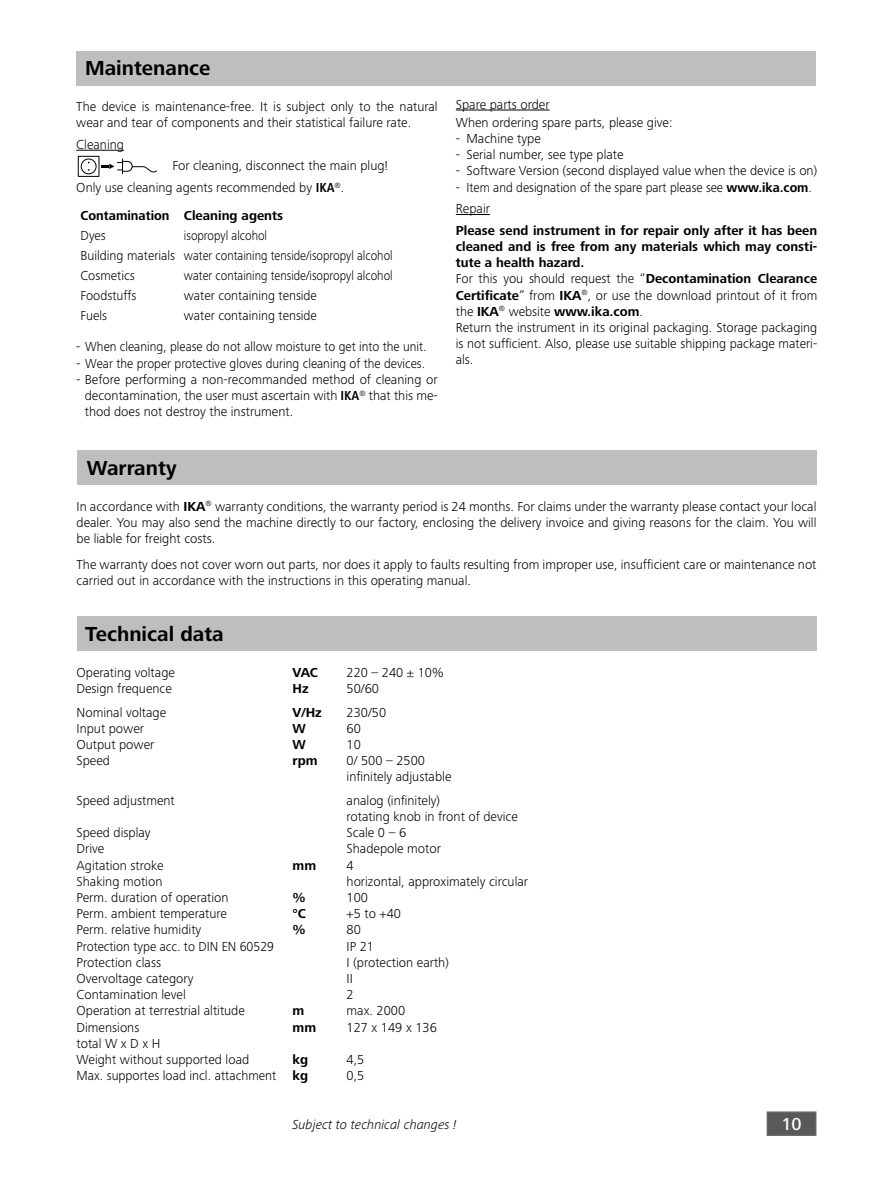
<style>
.page{position:relative;width:893px;height:1187px;background:#fff}
.page>*{position:absolute;margin:0;border:0;box-sizing:border-box;transform-origin:0 0}
.t1{font:700 21px "Frutiger Next IKA";color:#000}
.t2{font:500 18px "Frutiger Next IKA";color:#fff}
.t3{font:300 13.5px/16.2px "Frutiger Next IKA";color:#000}
.t4{font:300 13.5px/20px "Frutiger Next IKA";color:#000;scale:.9 1}
.t5{font:700 13.5px "Frutiger Next IKA";color:#000}
.t6{font:300 13.5px "Frutiger Next IKA";color:#000;scale:.96 1}
.t7{font:italic 300 13.5px "Frutiger Next IKA";color:#000}
.s1{font-weight:700;font-stretch:condensed}
.s2{font-weight:700}
</style>
<div class="page">
<div style="left:767px;top:1111px;width:49px;height:24px;background:#58595b;border:2px solid #666"></div>
<div style="left:77px;top:451px;width:739px;height:34px;background:#bcbec0"></div>
<div style="left:76px;top:51px;width:740px;height:34px;background:#bcbec0"></div>
<hr style="left:76px;top:150px;width:48px;height:1px;background:#000">
<hr style="left:456px;top:110px;width:94px;height:1px;background:#000">
<hr style="left:456px;top:214px;width:34px;height:1px;background:#000">
<div style="left:77px;top:617px;width:739px;height:34px;background:#bcbec0"></div>
<svg style="left:78px;top:156px;width:79px;height:21px"></svg>
<h1 class="t1" style="left:85px;top:56px;width:127px">Maintenance</h1>
<p class="t3" style="left:76px;top:98px;width:363px">The device is maintenance-free. It is subject only to the natural wear and tear of components and their statistical failure rate.</p>
<p class="t3" style="left:76px;top:136px;width:49px">Cleaning</p>
<p class="t3" style="left:76px;top:155px;width:313px;line-height:21.6px;text-indent:96px">For cleaning, disconnect the main plug!<br>Only use cleaning agents recommended by <span class="s1">IKA</span><sup>®</sup>.</p>
<p class="t5" style="left:81px;top:208px;width:204px">Contamination Cleaning agents</p>
<p class="t3" style="left:81px;top:227px;width:27px">Dyes</p>
<p class="t4" style="left:81px;top:225px;width:348px;text-indent:103px">isopropyl alcohol<br>Building materials water containing tenside/isopropyl alcohol<br>Cosmetics</p>
<p class="t4" style="left:184px;top:265px;width:233px">water containing tenside/isopropyl alcohol</p>
<p class="t3" style="left:81px;top:287px;width:57px">Foodstuffs</p>
<p class="t3" style="left:184px;top:287px;width:135px">water containing tenside</p>
<p class="t3" style="left:81px;top:307px;width:28px">Fuels</p>
<p class="t3" style="left:184px;top:307px;width:135px">water containing tenside</p>
<p class="t3" style="left:76px;top:339px;width:352px">- When cleaning, please do not allow moisture to get into the unit.</p>
<p class="t3" style="left:76px;top:355px;width:350px">- Wear the proper protective gloves during cleaning of the devices.</p>
<p class="t3" style="left:85px;top:371px;width:354px;text-align:justify;text-indent:-9px">- Before performing a non-recommanded method of cleaning or decontamination, the user must ascertain with <span class="s1">IKA</span><sup>®</sup> that this me&shy;thod does not destroy the instrument.</p>
<p class="t3" style="left:456px;top:95px;width:218px;line-height:18px">Spare parts order<br>When ordering spare parts, please give:</p>
<p class="t3" style="left:456px;top:130px;width:87px">- Machine type</p>
<p class="t3" style="left:456px;top:146px;width:169px">- Serial number, see type plate</p>
<p class="t3" style="left:456px;top:163px;width:363px">- Software Version (second displayed value when the device is on)</p>
<p class="t3" style="left:456px;top:176px;width:358px;line-height:21.6px">- Item and designation of the spare part please see <span class="s2">www.ika.com</span>.<br>Repair</p>
<p class="t3" style="left:456px;top:222px;width:363px"><span class="s2">Please send instrument in for repair only after it has been cleaned and is free from any materials which may consti&shy;tute a health hazard.<br></span>For this you should request the “<span class="s2">Decontamination Clearance Certificate</span>” from <span class="s2">IKA</span><sup>®</sup>, or use the download printout of it from the <span class="s2">IKA</span><sup>®</sup> website <span class="s2">www.ika.com</span>.<br>Return the instrument in its original packaging. Storage packaging is not sufficient. Also, please use suitable shipping package materi&shy;als.</p>
<h1 class="t1" style="left:87px;top:455px;width:91px">Warranty</h1>
<p class="t3" style="left:77px;top:498px;width:741px;text-align:justify">In accordance with <span class="s2">IKA</span><sup>®</sup> warranty conditions, the warranty period is 24 months. For claims under the warranty please contact your local dealer. You may also send the machine directly to our factory, enclosing the delivery invoice and giving reasons for the claim. You will be liable for freight costs.</p>
<p class="t3" style="left:77px;top:556px;width:741px">The warranty does not cover worn out parts, nor does it apply to faults resulting from improper use, insufficient care or maintenance not carried out in accordance with the instructions in this operating manual.</p>
<h1 class="t1" style="left:85px;top:621px;width:140px">Technical data</h1>
<p class="t3" style="left:77px;top:664px;width:100px">Operating voltage</p>
<p class="t5" style="left:293px;top:664px;width:27px">VAC</p>
<p class="t3" style="left:347px;top:664px;width:98px">220 – 240 ± 10%</p>
<p class="t3" style="left:77px;top:680px;width:97px">Design frequence</p>
<p class="t5" style="left:293px;top:680px;width:18px">Hz</p>
<p class="t3" style="left:347px;top:680px;width:34px">50/60</p>
<p class="t3" style="left:77px;top:703px;width:91px">Nominal voltage</p>
<p class="t5" style="left:293px;top:704px;width:31px">V/Hz</p>
<p class="t3" style="left:347px;top:703px;width:41px">230/50</p>
<p class="t3" style="left:77px;top:720px;width:69px">Input power</p>
<p class="t5" style="left:293px;top:720px;width:15px">W</p>
<p class="t3" style="left:347px;top:720px;width:16px">60</p>
<p class="t3" style="left:77px;top:736px;width:79px">Output power</p>
<p class="t5" style="left:293px;top:736px;width:15px">W</p>
<p class="t3" style="left:347px;top:736px;width:16px">10</p>
<p class="t3" style="left:77px;top:752px;width:35px">Speed</p>
<p class="t5" style="left:293px;top:752px;width:27px">rpm</p>
<p class="t3" style="left:347px;top:752px;width:106px">0/ 500 – 2500 infinitely adjustable</p>
<p class="t3" style="left:77px;top:792px;width:100px">Speed adjustment</p>
<p class="t3" style="left:347px;top:792px;width:173px">analog (infinitely)<br>rotating knob in front of device</p>
<p class="t3" style="left:77px;top:824px;width:76px">Speed display</p>
<p class="t3" style="left:347px;top:824px;width:61px">Scale 0 – 6</p>
<p class="t3" style="left:77px;top:840px;width:29px">Drive</p>
<p class="t3" style="left:347px;top:840px;width:96px">Shadepole motor</p>
<p class="t3" style="left:77px;top:856px;width:89px">Agitation stroke</p>
<p class="t5" style="left:293px;top:857px;width:25px">mm</p>
<p class="t3" style="left:347px;top:856px;width:9px">4</p>
<p class="t3" style="left:77px;top:873px;width:87px">Shaking motion</p>
<p class="t3" style="left:347px;top:873px;width:183px">horizontal, approximately circular</p>
<p class="t3" style="left:77px;top:889px;width:154px">Perm. duration of operation</p>
<p class="t5" style="left:293px;top:889px;width:15px">%</p>
<p class="t3" style="left:347px;top:889px;width:23px">100</p>
<p class="t3" style="left:77px;top:905px;width:152px">Perm. ambient temperature</p>
<p class="t5" style="left:293px;top:905px;width:15px">°C</p>
<p class="t3" style="left:347px;top:905px;width:56px">+5 to +40</p>
<p class="t3" style="left:77px;top:921px;width:126px">Perm. relative humidity</p>
<p class="t5" style="left:293px;top:922px;width:15px">%</p>
<p class="t3" style="left:347px;top:921px;width:16px">80</p>
<p class="t6" style="left:77px;top:938px;width:207px">Protection type acc. to DIN EN 60529</p>
<p class="t3" style="left:347px;top:937px;width:29px">IP 21</p>
<p class="t3" style="left:77px;top:954px;width:86px">Protection class</p>
<p class="t3" style="left:347px;top:954px;width:104px">I (protection earth)</p>
<p class="t3" style="left:77px;top:970px;width:118px">Overvoltage category</p>
<p class="t3" style="left:347px;top:970px;width:8px">II</p>
<p class="t3" style="left:77px;top:986px;width:111px">Contamination level</p>
<p class="t3" style="left:347px;top:986px;width:9px">2</p>
<p class="t3" style="left:77px;top:1002px;width:170px">Operation at terrestrial altitude</p>
<p class="t5" style="left:293px;top:1003px;width:13px">m</p>
<p class="t3" style="left:347px;top:1002px;width:60px">max. 2000</p>
<p class="t3" style="left:77px;top:1018px;width:64px">Dimensions</p>
<p class="t5" style="left:293px;top:1019px;width:25px">mm</p>
<p class="t3" style="left:347px;top:1018px;width:92px">127 x 149 x 136</p>
<p class="t3" style="left:77px;top:1035px;width:174px">total W x D x H<br>Weight without supported load</p>
<p class="t5" style="left:293px;top:1051px;width:17px">kg</p>
<p class="t3" style="left:347px;top:1051px;width:19px">4,5</p>
<p class="t3" style="left:77px;top:1067px;width:233px">Max. supportes load incl. attachment <span class="s2">kg</span></p>
<p class="t3" style="left:347px;top:1067px;width:19px">0,5</p>
<p class="t7" style="left:293px;top:1116px;width:166px">Subject to technical changes !</p>
<h2 class="t2" style="left:781px;top:1113px;width:22px">10</h2>
</div>
